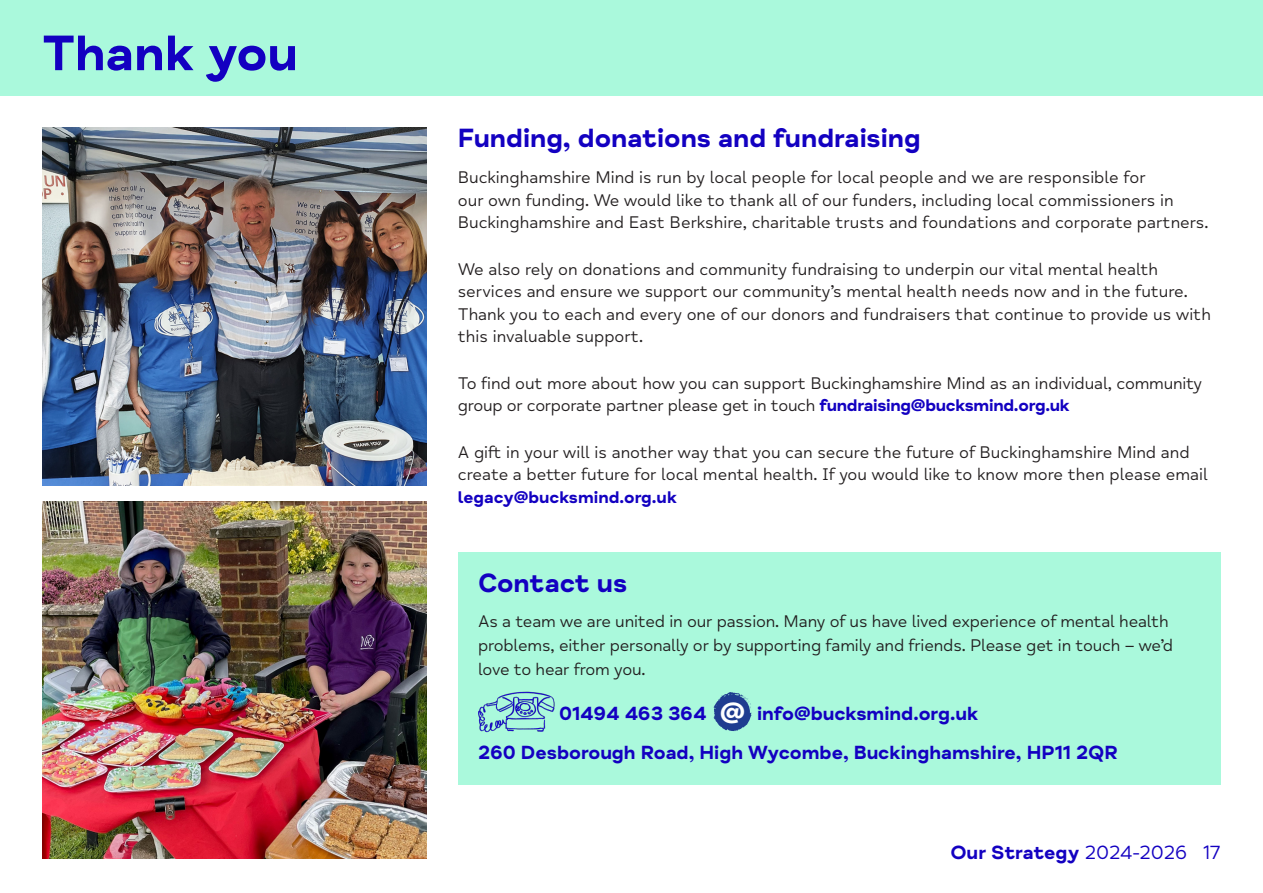
<style>
.page{position:relative;width:1263px;height:893px;background:#fff}
.page>*{position:absolute;margin:0;border:0;box-sizing:border-box;transform-origin:0 0}
.t1{font:51px "Mind Meridian Display";letter-spacing:-.005em;color:#1300c1}
.t2{font:29.85px "Mind Meridian Display";color:#fff}
.t3{font:700 27px "Mind Meridian";color:#1300c1}
.t4{font:700 19.5px "Mind Meridian";color:#1300c1}
.t5{font:17.25px/22.5px "Mind Meridian";color:#231f20}
.s1{font-weight:700;color:#1300c1}
.s2{font-weight:400}
</style>
<div class="page">
<div style="left:0;top:0;width:1263px;height:96px;background:#aaf9dc"></div>
<div style="left:458px;top:552px;width:762px;height:232px;background:#aaf9dc"></div>
<img style="left:478px;top:691px;width:77px;height:42px">
<img style="left:43px;top:128px;width:384px;height:357px">
<img style="left:43px;top:502px;width:384px;height:357px">
<svg style="left:713px;top:692px;width:39px;height:39px"></svg>
<p class="t1" style="left:42px;top:23px;width:258px">Thank you</p>
<p class="t3" style="left:458px;top:122px;width:464px">Funding, donations and fundraising</p>
<p class="t5" style="left:458px;top:166px;width:752px">Buckinghamshire Mind is run by local people for local people and we are responsible for<br>our own funding. We would like to thank all of our funders, including local commissioners in<br>Buckinghamshire and East Berkshire, charitable trusts and foundations and corporate partners.</p>
<p class="t5" style="left:458px;top:258px;width:755px">We also rely on donations and community fundraising to underpin our vital mental health services and ensure we support our community’s mental health needs now and in the future.<br>Thank you to each and every one of our donors and fundraisers that continue to provide us with this invaluable support.</p>
<p class="t5" style="left:458px;top:372px;width:746px">To find out more about how you can support Buckinghamshire Mind as an individual, community group or corporate partner please get in touch <span class="s1">fundraising@bucksmind.org.uk</span></p>
<p class="t5" style="left:458px;top:441px;width:751px">A gift in your will is another way that you can secure the future of Buckinghamshire Mind and create a better future for local mental health. If you would like to know more then please email <span class="s1">legacy@bucksmind.org.uk</span></p>
<p class="t3" style="left:478px;top:567px;width:151px">Contact us</p>
<p class="t5" style="left:478px;top:609px;width:697px;line-height:24px">As a team we are united in our passion. Many of us have lived experience of mental health problems, either personally or by supporting family and friends. Please get in touch – we’d love to hear from you.</p>
<p class="t4" style="left:559px;top:702px;width:149px">01494 463 364</p>
<p class="t4" style="left:757px;top:702px;width:223px">info@bucksmind.org.uk</p>
<p class="t4" style="left:478px;top:741px;width:641px">260 Desborough Road, High Wycombe, Buckinghamshire, HP11 2QR</p>
<p class="t2" style="left:720px;top:695px;width:27px">@</p>
<p class="t4" style="left:950px;top:841px;width:272px">Our Strategy <span class="s2">2024-2026 17</span></p>
</div>
